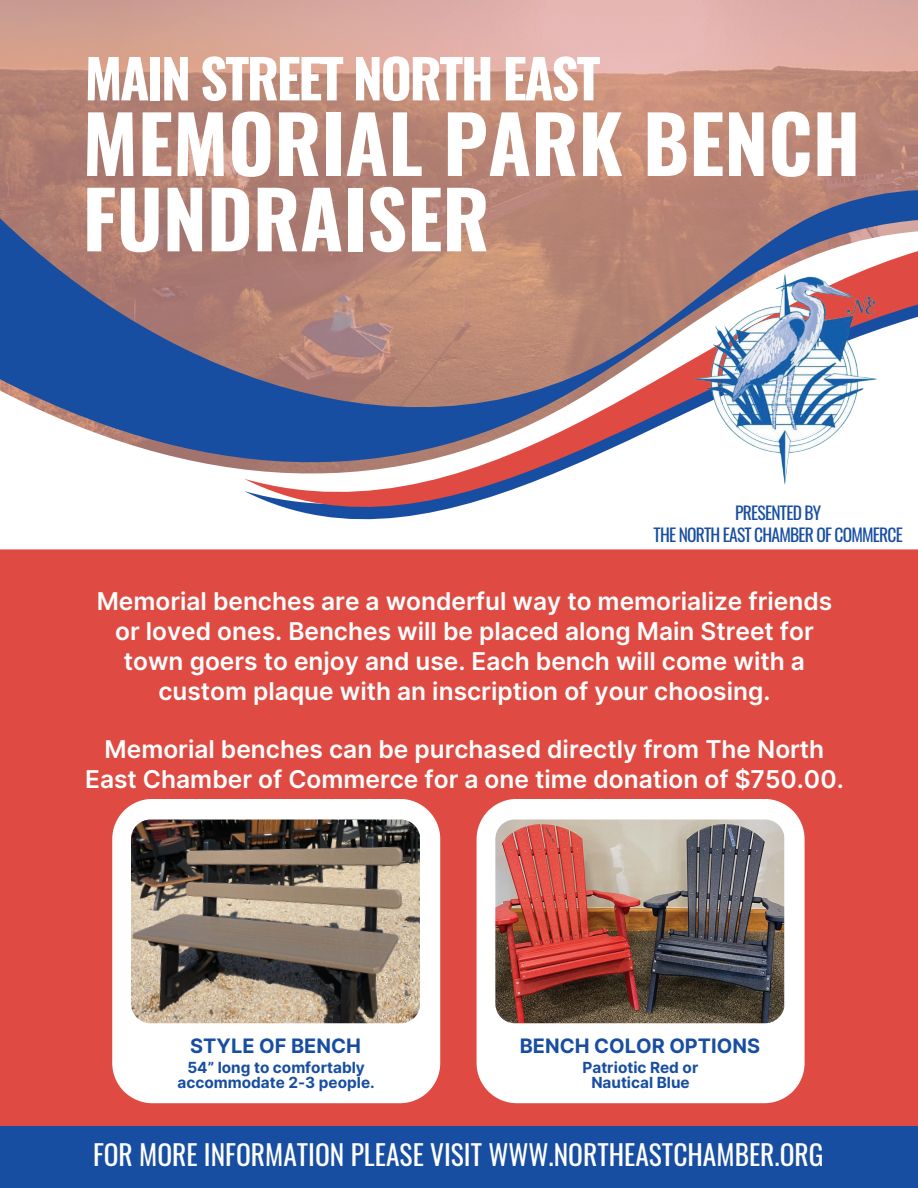
<style>
.page{position:relative;width:918px;height:1188px;background:#fff}
.page>*{position:absolute;margin:0;border:0;box-sizing:border-box;transform-origin:0 0}
.t1{font:700 78.45px/75.4px "Oswald";color:#fff}
.t2{font:700 53.7px "Oswald";letter-spacing:-.045em;color:#fff}
.t3{font:27.45px "Oswald";letter-spacing:-.045em;color:#fff}
.t4{font:27.45px "Oswald";color:#fff}
.t5{font:600 24.45px/29.8px "Inter";color:#fff;text-align:center}
.t6{font:700 19.95px "Inter";color:#184ea1}
.t7{font:17.55px/21.9px "Oswald";letter-spacing:-.045em;color:#184ea1;text-align:center}
.t8{font:700 15.3px/15px "Inter";color:#184ea1;text-align:center}
</style>
<div class="page">
<div style="left:0;top:482px;width:918px;height:706px;background:#df4b42"></div>
<div style="left:0;top:1126px;width:918px;height:62px;background:#184ea1"></div>
<svg style="left:0;top:0;width:918px;height:190px;background:#c89486"></svg>
<svg style="left:0;top:190px;width:918px;height:41px;background:#a67c77"></svg>
<svg style="left:0;top:231px;width:918px;height:318px;background:#9595ad"></svg>
<svg style="left:244px;top:251px;width:674px;height:299px;background:#bca4a8"></svg>
<div style="left:112px;top:799px;width:328px;height:304px;background:#fff"></div>
<img style="left:131px;top:820px;width:289px;height:203px">
<div style="left:477px;top:799px;width:328px;height:304px;background:#fff"></div>
<img style="left:495px;top:820px;width:289px;height:203px">
<img style="left:683px;top:247px;width:204px;height:263px">
<h2 class="t2" style="left:85px;top:31px;width:517px">MAIN STREET NORTH EAST</h2>
<h1 class="t1" style="left:83px;top:99px;width:779px">MEMORIAL PARK BENCH<br>FUNDRAISER</h1>
<p class="t7" style="left:654px;top:500px;width:251px">PRESENTED BY<br>THE NORTH EAST CHAMBER OF COMMERCE</p>
<p class="t5" style="left:97px;top:585px;width:737px">Memorial benches are a wonderful way to memorialize friends or loved ones. Benches will be placed along Main Street for town goers to enjoy and use. Each bench will come with a custom plaque with an inscription of your choosing.</p>
<p class="t5" style="left:85px;top:734px;width:760px">Memorial benches can be purchased directly from The North<br>East Chamber of Commerce for a one time donation of $750.00.</p>
<p class="t6" style="left:190px;top:1031px;width:172px">STYLE OF BENCH</p>
<p class="t8" style="left:178px;top:1059px;width:199px">54” long to comfortably accommodate 2-3 people.</p>
<p class="t6" style="left:520px;top:1031px;width:242px">BENCH COLOR OPTIONS</p>
<p class="t8" style="left:583px;top:1059px;width:117px">Patriotic Red or<br>Nautical Blue</p>
<p class="t4" style="left:93px;top:1130px;width:732px">FOR MORE INFORMATION PLEASE VISIT WWW.NORTHEASTCHAMBER.ORG</p>
<p class="t3" style="left:127px;top:1146px;width:663px">FOR MORE INFORMATION PLEASE VISIT WWW.NORTHEASTCHAMBER.ORG</p>
</div>
